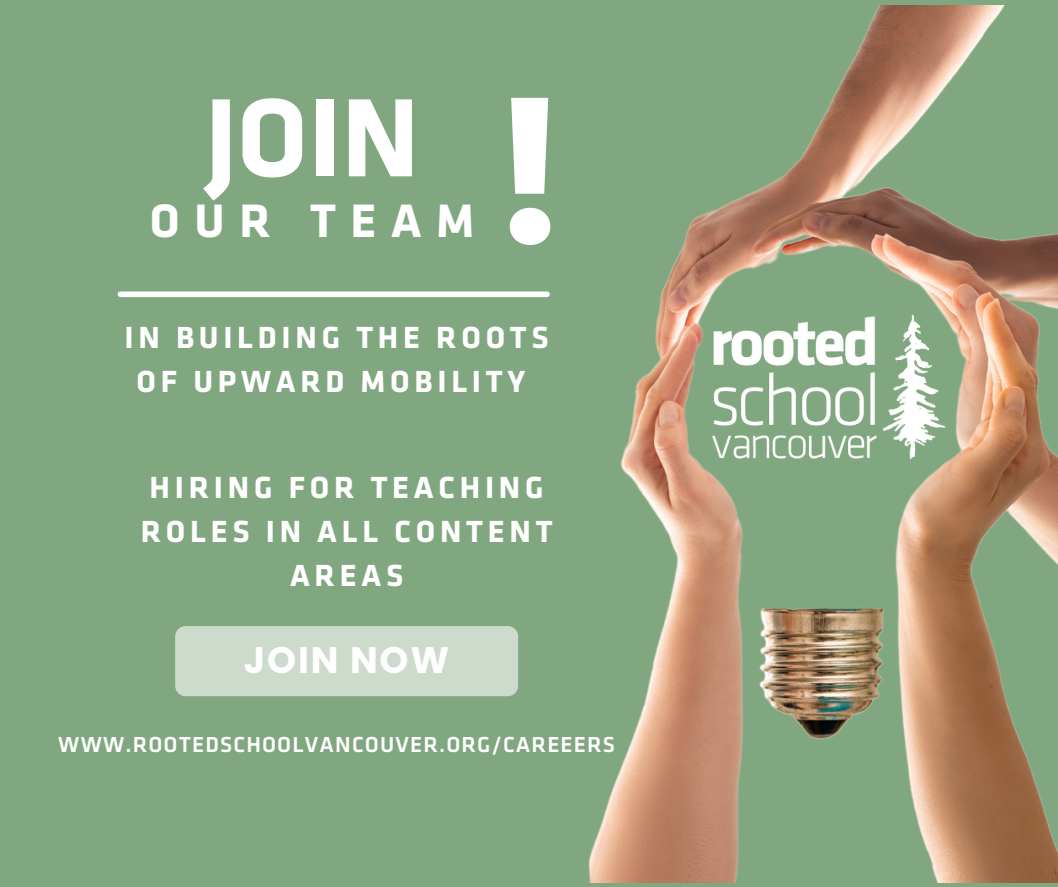
<style>
.page{position:relative;width:1058px;height:887px;background:#fff}
.page>*{position:absolute;margin:0;border:0;box-sizing:border-box;transform-origin:0 0}
.t1{font:700 200.1px "Poppins";color:#fff}
.t2{font:700 115.35px "Klavika";color:#fff}
.t3{font:700 48.6px "Klavika";letter-spacing:.3em;color:#fff}
.t4{font:700 36.9px "Poppins";letter-spacing:.05em;color:#fff}
.t5{font:700 31.65px/43.8px "Klavika";letter-spacing:.15em;color:#fff;text-align:center}
.t6{font:500 22.5px "Klavika";letter-spacing:.05em;color:#fff}
</style>
<div class="page">
<img style="left:0;top:5px;width:1058px;height:877px">
<div style="left:120px;top:291px;width:427px;height:6px;background:#fff"></div>
<div style="left:175px;top:626px;width:343px;height:70px;background:#ccdbcc;border-radius:10px"></div>
<img style="left:693px;top:294px;width:264px;height:187px">
<h2 class="t2" style="left:205px;top:90px;width:216px">JOIN</h2>
<h3 class="t3" style="left:150px;top:200px;width:326px">OUR TEAM</h3>
<h1 class="t1" style="left:491px;top:33px;width:80px">!</h1>
<p class="t5" style="left:124px;top:318px;width:426px">IN BUILDING THE ROOTS<br>OF UPWARD MOBILITY</p>
<p class="t5" style="left:141px;top:468px;width:413px">HIRING FOR TEACHING<br>ROLES IN ALL CONTENT<br>AREAS</p>
<p class="t4" style="left:244px;top:634px;width:207px">JOIN NOW</p>
<p class="t6" style="left:58px;top:735px;width:558px">WWW.ROOTEDSCHOOLVANCOUVER.ORG/CAREEERS</p>
</div>
